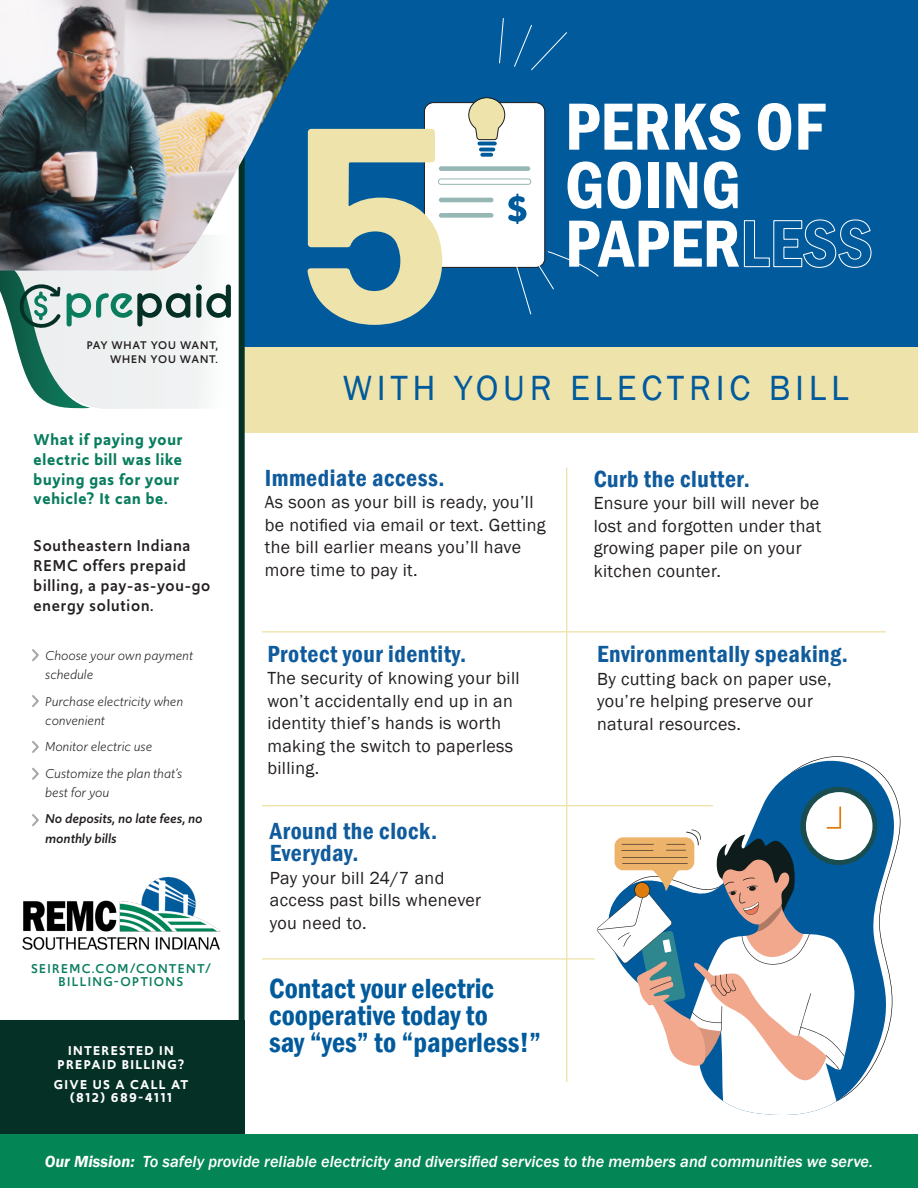
<style>
.page{position:relative;width:918px;height:1188px;background:#fff}
.page>*{position:absolute;margin:0;border:0;box-sizing:border-box;transform-origin:0 0}
.t1{font:600 condensed 69px/58.5px "Franklin Gothic";color:#fff}
.t2{font:36px "Franklin Gothic";letter-spacing:.13em;color:#005a9c}
.t3{font:600 condensed 28.5px/27px "Franklin Gothic";color:#005a9c}
.Body_Copy_Playfair_S{font:600 condensed 24px/22.5px "Franklin Gothic";letter-spacing:.02em;color:#105b9c}
.Body_Copy_Playfair_S-2{font:600 condensed 24px "Franklin Gothic";letter-spacing:.02em;color:#105b9b}
.Body_Copy_Playfair_S-3{font:18px/22.5px "Franklin Gothic";letter-spacing:.02em;color:#231f20}
.t4{font:italic 500 16.5px "Franklin Gothic";color:#fff}
.t5{font:500 16.5px/19.8px "Upgrade";letter-spacing:.05em;color:#231f20}
.t6{font:600 16.5px/19.8px "Upgrade";letter-spacing:.05em;color:#097d5e}
.t7{font:italic 13.5px/19.5px "Upgrade";letter-spacing:.01em;color:#231f20}
.t8{font:600 13.5px "Upgrade";letter-spacing:.1em;color:#fff}
.t9{font:italic 500 13.5px/19.5px "Upgrade";letter-spacing:.01em;color:#231f20}
.t10{font:500 13.5px "Upgrade";letter-spacing:.1em;color:#097d5e}
.t11{font:500 11.7px/14.1px "Upgrade";letter-spacing:.07em;color:#231f20;text-align:right}
.s1{font-weight:600}
</style>
<div class="page">
<hr style="left:566px;top:467px;width:1px;height:615px;background:#eee3aa">
<hr style="left:262px;top:631px;width:624px;height:1px;background:#eee3aa">
<hr style="left:262px;top:805px;width:451px;height:1px;background:#eee3aa">
<svg style="left:762px;top:756px;width:136px;height:333px;fill:#005a9c"></svg>
<div style="left:801px;top:787px;width:76px;height:78px;background:#1a4d4f;border-radius:50%"></div>
<div style="left:806px;top:792px;width:66px;height:68px;background:#fff;border-radius:50%"></div>
<svg style="left:597px;top:806px;width:258px;height:309px"></svg>
<hr style="left:262px;top:958px;width:333px;height:2px;background:#eee3aa">
<div style="left:243px;top:325px;width:675px;height:108px;background:#eee3ab"></div>
<div style="left:243px;top:0;width:675px;height:347px;background:#005a9c"></div>
<div style="left:424px;top:103px;width:121px;height:164px;background:#fff;border-radius:9px"></div>
<div style="left:439px;top:166px;width:91px;height:5px;background:#96b8b5;border-radius:2px"></div>
<div style="left:438px;top:179px;width:93px;height:5px;border:1px solid #96b8b5;border-radius:3px"></div>
<hr style="left:439px;top:198px;width:55px;height:4px;background:#96b8b5;border-radius:2px">
<div style="left:439px;top:213px;width:55px;height:5px;background:#96b8b5;border-radius:2px"></div>
<svg style="left:468px;top:18px;width:131px;height:296px"></svg>
<svg style="left:308px;top:129px;width:134px;height:196px"></svg>
<div style="left:239px;top:0;width:6px;height:1020px;background:#043026"></div>
<img style="left:0;top:0;width:329px;height:271px">
<svg style="left:0;top:227px;width:242px;height:183px"></svg>
<svg style="left:32px;top:649px;width:7px;height:12px"></svg>
<svg style="left:32px;top:695px;width:7px;height:12px"></svg>
<svg style="left:32px;top:741px;width:7px;height:12px"></svg>
<svg style="left:32px;top:767px;width:7px;height:13px"></svg>
<svg style="left:32px;top:814px;width:7px;height:12px"></svg>
<div style="left:0;top:1020px;width:244px;height:114px;background:#043025"></div>
<img style="left:22px;top:878px;width:199px;height:71px">
<div style="left:0;top:1134px;width:918px;height:54px;background:#048556"></div>
<p class="t11" style="left:87px;top:338px;width:133px">PAY WHAT YOU WANT,<br>WHEN YOU WANT.</p>
<p class="t6" style="left:34px;top:430px;width:150px">What if paying your electric bill was like buying gas for your vehicle? It can be.</p>
<p class="t5" style="left:34px;top:536px;width:178px">Southeastern Indiana<br>REMC offers prepaid billing, a pay-as-you-go energy solution.</p>
<p class="t7" style="left:45px;top:646px;width:149px">Choose your own payment schedule</p>
<p class="t7" style="left:45px;top:691px;width:139px">Purchase electricity when convenient</p>
<p class="t7" style="left:45px;top:737px;width:108px">Monitor electric use</p>
<p class="t7" style="left:45px;top:763px;width:138px">Customize the plan that’s best for you</p>
<p class="t9" style="left:45px;top:809px;width:159px">No deposits, no late fees, no monthly bills</p>
<p class="t10" style="left:31px;top:959px;width:181px">SEIREMC.COM/CONTENT/</p>
<p class="t10" style="left:59px;top:973px;width:126px">BILLING-OPTIONS</p>
<p class="t8" style="left:68px;top:1042px;width:107px">INTERESTED IN</p>
<p class="t8" style="left:58px;top:1055px;width:128px">PREPAID BILLING?</p>
<p class="t8" style="left:54px;top:1075px;width:136px">GIVE US A CALL AT</p>
<p class="t8" style="left:70px;top:1089px;width:104px">(812) 689-4111</p>
<p class="t1" style="left:565px;top:96px;width:261px">PERKS OF</p>
<p class="t1" style="left:565px;top:155px;width:310px">GOING<br>PAPERLESS</p>
<p class="t2" style="left:343px;top:366px;width:508px">WITH YOUR ELECTRIC BILL</p>
<p class="Body_Copy_Playfair_S" style="left:265px;top:466px;width:181px">Immediate access.</p>
<p class="Body_Copy_Playfair_S-3" style="left:265px;top:491px;width:282px">As soon as your bill is ready, you’ll be notified via email or text. Getting the bill earlier means you’ll have more time to pay it.</p>
<p class="Body_Copy_Playfair_S" style="left:267px;top:642px;width:200px">Protect your identity.</p>
<p class="Body_Copy_Playfair_S-3" style="left:267px;top:668px;width:254px">The security of knowing your bill won’t accidentally end up in an identity thief’s hands is worth making the switch to paperless billing.</p>
<p class="Body_Copy_Playfair_S" style="left:270px;top:819px;width:169px">Around the clock.<br>Everyday.</p>
<p class="Body_Copy_Playfair_S-3" style="left:270px;top:867px;width:213px">Pay your bill 24/7 and access past bills whenever you need to.</p>
<p class="t3" style="left:269px;top:974px;width:274px">Contact your electric cooperative today to<br>say “yes” to “paperless!”</p>
<p class="Body_Copy_Playfair_S" style="left:594px;top:467px;width:158px">Curb the clutter.</p>
<p class="Body_Copy_Playfair_S-3" style="left:594px;top:492px;width:229px">Ensure your bill will never be lost and forgotten under that growing paper pile on your kitchen counter.</p>
<p class="Body_Copy_Playfair_S-2" style="left:597px;top:638px;width:252px">Environmentally speaking.</p>
<p class="Body_Copy_Playfair_S-3" style="left:597px;top:668px;width:236px">By cutting back on paper use, you’re helping preserve our natural resources.</p>
<p class="t4" style="left:45px;top:1151px;width:830px"><span class="s1">Our Mission:</span> To safely provide reliable electricity and diversified services to the members and communities we serve.</p>
</div>
